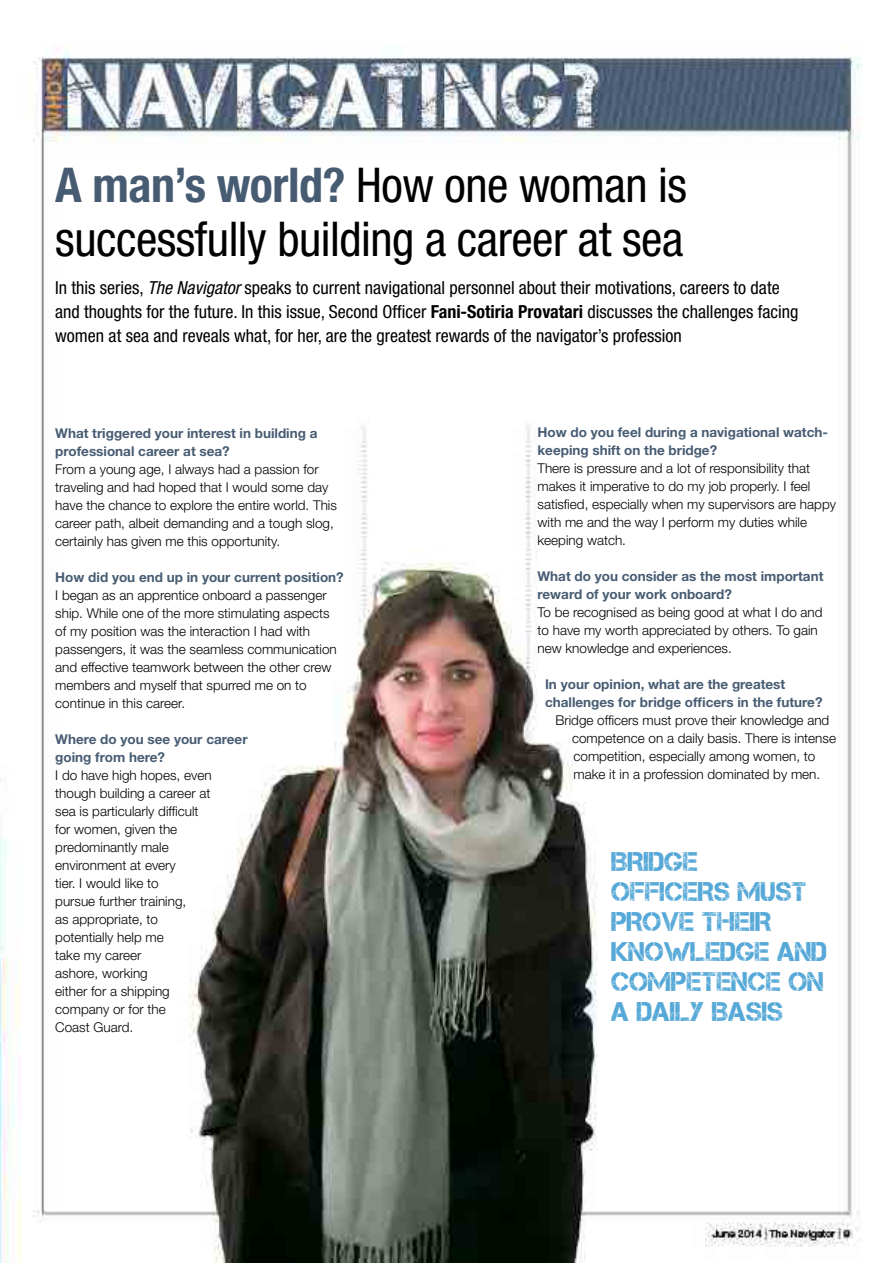
<style>
.page{position:relative;width:893px;height:1263px;background:#fff}
.page>*{position:absolute;margin:0;border:0;box-sizing:border-box;transform-origin:0 0}
.t1{font:condensed 48px/54px "Helvetica Neue LT Std";letter-spacing:-.01em;color:#000}
.t2{font:27px/30px "Captureit";color:#55a8d7}
.t3{font:condensed 18px/24px "Helvetica Neue LT Std";color:#000}
.t4{font:300 13.5px/18px "Helvetica Neue LT Std";color:#000}
.t5{font:700 13.5px/18px "Helvetica Neue LT Std";color:#475c72}
.s1{font-weight:700;color:#475c72}
.s2{font-style:italic}
.s3{font-weight:700}
</style>
<div class="page">
<img style="left:0;top:45px;width:862px;height:1218px">
<h1 class="t1" style="left:55px;top:158px;width:633px"><span class="s1">A man’s world?</span> How one woman is successfully building a career at sea</h1>
<p class="t3" style="left:55px;top:276px;width:745px">In this series, <span class="s2">The Navigator</span> speaks to current navigational personnel about their motivations, careers to date and thoughts for the future. In this issue, Second Officer <span class="s3">Fani-Sotiria Provatari</span> discusses the challenges facing women at sea and reveals what, for her, are the greatest rewards of the navigator’s profession</p>
<p class="t5" style="left:55px;top:423px;width:264px">What triggered your interest in building a professional career at sea?</p>
<p class="t4" style="left:55px;top:459px;width:283px">From a young age, I always had a passion for traveling and had hoped that I would some day have the chance to explore the entire world. This career path, albeit demanding and a tough slog, certainly has given me this opportunity.</p>
<p class="t5" style="left:55px;top:567px;width:290px">How did you end up in your current position?</p>
<p class="t4" style="left:55px;top:585px;width:283px">I began as an apprentice onboard a passenger ship. While one of the more stimulating aspects of my position was the interaction I had with passengers, it was the seamless communication and effective teamwork between the other crew members and myself that spurred me on to continue in this career.</p>
<p class="t5" style="left:55px;top:729px;width:194px">Where do you see your career going from here?</p>
<p class="t4" style="left:55px;top:765px;width:158px">I do have high hopes, even though building a career at sea is particularly difficult for women, given the predominantly male environment at every<br>tier. I would like to<br>pursue further training,<br>as appropriate, to potentially help me<br>take my career<br>ashore, working<br>either for a shipping company or for the<br>Coast Guard.</p>
<p class="t5" style="left:537px;top:423px;width:292px">How do you feel during a navigational watch&shy;keeping shift on the bridge?</p>
<p class="t4" style="left:537px;top:459px;width:300px">There is pressure and a lot of responsibility that makes it imperative to do my job properly. I feel satisfied, especially when my supervisors are happy with me and the way I perform my duties while keeping watch.</p>
<p class="t5" style="left:537px;top:567px;width:287px">What do you consider as the most important reward of your work onboard?</p>
<p class="t4" style="left:537px;top:603px;width:287px">To be recognised as being good at what I do and to have my worth appreciated by others. To gain new knowledge and experiences.</p>
<p class="t5" style="left:545px;top:675px;width:279px">In your opinion, what are the greatest challenges for bridge officers in the future?</p>
<p class="t4" style="left:572px;top:711px;width:265px;text-indent:-16px">Bridge officers must prove their knowledge and competence on a daily basis. There is intense competition, especially among women, to make it in a profession dominated by men.</p>
<h2 class="t2" style="left:611px;top:846px;width:217px">BRIDGE<br>OFFICERS MUST<br>PROVE THEIR<br>KNOWLEDGE AND<br>COMPETENCE ON<br>A DAILY BASIS</h2>
</div>
